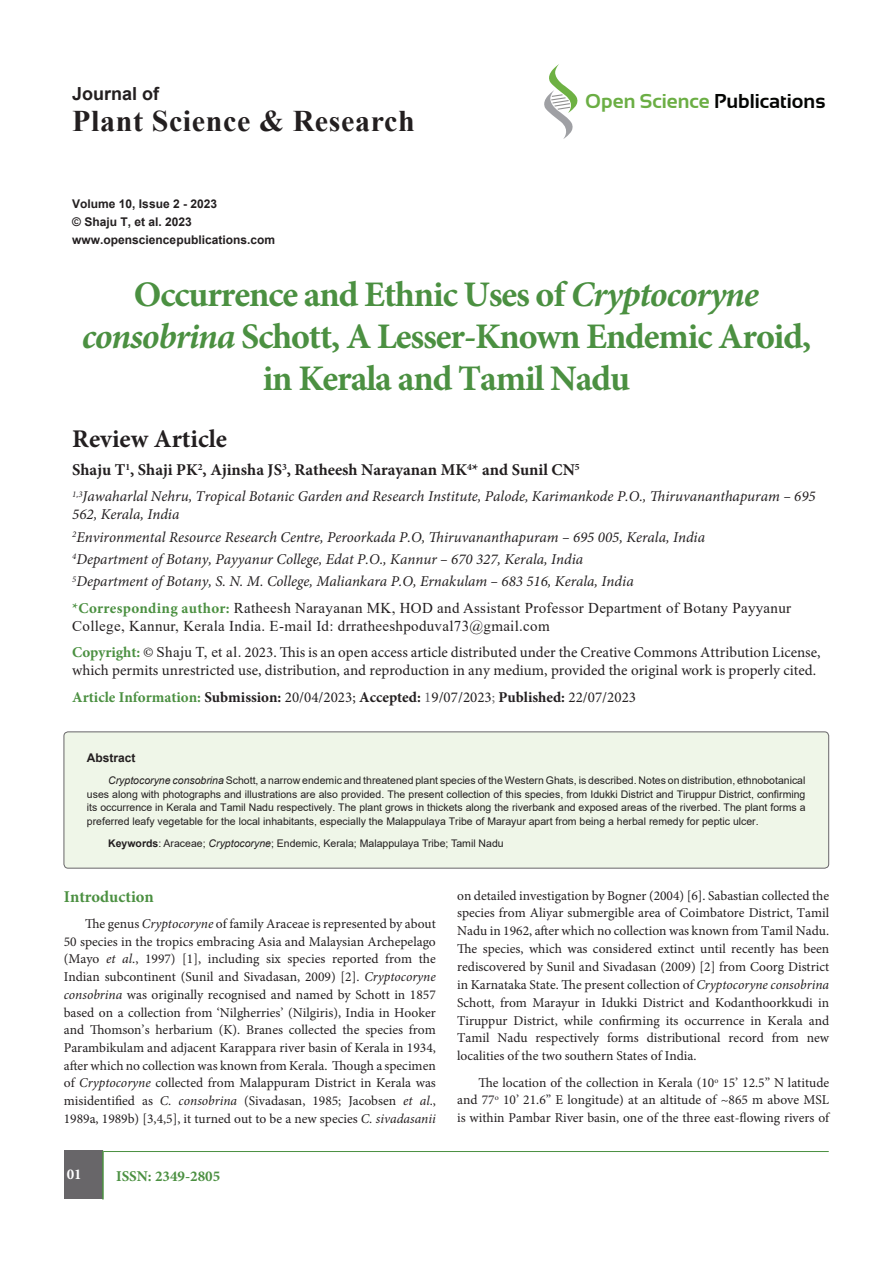
<style>
.page{position:relative;width:893px;height:1263px;background:#fff}
.page>*{position:absolute;margin:0;border:0;box-sizing:border-box;transform-origin:0 0}
.t1{font:700 36px/42px "Minion Pro";letter-spacing:-.03em;color:#4b9041;text-align:center}
.t2{font:700 30px "Times New Roman";letter-spacing:.02em;color:#231f20}
.t3{font:700 25.5px "Minion Pro";color:#231f20}
.t4{font:700 20.1px "Sansation";color:#040503}
.t5{font:700 18px "Arial";color:#231f20}
.t6{font:700 16.5px "Minion Pro";color:#231f20}
.t7{font:700 16.5px "Minion Pro";color:#4b9041}
.t8{font:italic 15px/22.2px "Minion Pro";color:#231f20}
.t9{font:15px/18px "Minion Pro";color:#231f20}
.t10{font:15px/18px "Times New Roman";letter-spacing:.02em;color:#231f20}
.t11{font:700 15px "Minion Pro";color:#231f20}
.t12{font:700 15px "Minion Pro";color:#4b9041}
.t13{font:700 15px "Minion Pro";color:#fff}
.t14{font:13.5px/17.9px "Minion Pro";color:#231f20;text-align:justify}
.t15{font:700 12px/18px "Arial";color:#231f20}
.t16{font:10.5px/13.5px "Arial";color:#231f20;text-align:justify}
.s1{color:#6bae44}
.s2{font-style:italic}
.s3{font-family:"Minion Pro";font-weight:700;color:#4b9041}
.s4{font-weight:700;color:#4b9041}
.s5{font-family:"Times New Roman"}
.s6{color:#4b9041}
.s7{font-weight:400}
.s8{font-weight:400;color:#686669}
.s9{font-weight:700}
</style>
<div class="page">
<svg style="left:544px;top:64px;width:34px;height:75px"></svg>
<div style="left:64px;top:1151px;width:38px;height:48px;background:#686669"></div>
<hr style="left:102px;top:1151px;width:2px;height:48px;background:#4b9041">
<hr style="left:103px;top:1151px;width:726px;height:1px;background:#4b9041">
<div style="left:64px;top:732px;width:765px;height:136px;background:#eff6e8;border-radius:4px"></div>
<div style="left:64px;top:731px;width:765px;height:137px;border:1px solid #686669;border-radius:4px"></div>
<h3 class="t5" style="left:72px;top:81px;width:89px">Journal of</h3>
<h2 class="t2" style="left:72px;top:99px;width:344px">Plant Science &amp; Research</h2>
<h3 class="t4" style="left:585px;top:90px;width:242px"><span class="s1">Open Science</span> Publications</h3>
<p class="t15" style="left:72px;top:195px;width:204px">Volume 10, Issue 2 - 2023<br>© Shaju T, et al. 2023 www.opensciencepublications.com</p>
<h1 class="t1" style="left:82px;top:273px;width:731px">Occurrence and Ethnic Uses of <span class="s2">Cryptocoryne consobrina</span> Schott, A Lesser-Known Endemic Aroid, in Kerala and Tamil Nadu</h1>
<h3 class="t3" style="left:72px;top:421px;width:156px">Review Article</h3>
<p class="t6" style="left:72px;top:458px;width:509px">Shaju T<sup>1</sup>, Shaji PK<sup>2</sup>, Ajinsha JS<sup>3</sup>, Ratheesh Narayanan MK<sup>4</sup>* and Sunil CN<sup>5</sup></p>
<p class="t8" style="left:72px;top:488px;width:745px;line-height:18px"><sup>1,3</sup>Jawaharlal Nehru, Tropical Botanic Garden and Research Institute, Palode, Karimankode P.O., Thiruvananthapuram – 695<br>562, Kerala, India</p>
<p class="t8" style="left:72px;top:526px;width:634px"><sup>2</sup>Environmental Resource Research Centre, Peroorkada P.O, Thiruvananthapuram – 695 005, Kerala, India<br><sup>4</sup>Department of Botany, Payyanur College, Edat P.O., Kannur – 670 327, Kerala, India<br><sup>5</sup>Department of Botany, S. N. M. College, Maliankara P.O, Ernakulam – 683 516, Kerala, India</p>
<p class="t10" style="left:72px;top:598px;width:720px"><span class="s3">*Corresponding author:</span> Ratheesh Narayanan MK, HOD and Assistant Professor Department of Botany Payyanur<br>College, Kannur, Kerala India. E-mail Id: drratheeshpoduval73@gmail.com</p>
<p class="t9" style="left:72px;top:643px;width:750px"><span class="s4">Copyright:</span> © <span class="s5">Shaju T, et al.</span> 2023. This is an open access article distributed under the Creative Commons Attribution License, which permits unrestricted use, distribution, and reproduction in any medium, provided the original work is properly cited.</p>
<p class="t11" style="left:72px;top:686px;width:565px"><span class="s6">Article Information:</span> Submission: <span class="s7">20/04/2023;</span> Accepted: <span class="s8">1</span><span class="s7">9/07/2023</span><span class="s8">;</span> Published: <span class="s7">22/07/2023</span></p>
<p class="t15" style="left:87px;top:749px;width:50px">Abstract</p>
<p class="t16" style="left:87px;top:774px;width:720px;text-indent:21px"><span class="s2">Cryptocoryne consobrina</span> Schott, a narrow endemic and threatened plant species of the Western Ghats, is described. Notes on distribution, ethnobotanical uses along with photographs and illustrations are also provided. The present collection of this species, from Idukki District and Tiruppur District, confirming its occurrence in Kerala and Tamil Nadu respectively. The plant grows in thickets along the riverbank and exposed areas of the riverbed. The plant forms a preferred leafy vegetable for the local inhabitants, especially the Malappulaya Tribe of Marayur apart from being a herbal remedy for peptic ulcer.</p>
<p class="t16" style="left:108px;top:836px;width:397px"><span class="s9">Keywords</span>: Araceae; <span class="s2">Cryptocoryne</span>; Endemic, Kerala; Malappulaya Tribe; Tamil Nadu</p>
<p class="t7" style="left:64px;top:885px;width:92px">Introduction</p>
<p class="t14" style="left:64px;top:915px;width:374px;text-indent:21px">The genus <span class="s2">Cryptocoryne</span> of family Araceae is represented by about 50 species in the tropics embracing Asia and Malaysian Archepelago (Mayo <span class="s2">et al</span>., 1997) [1], including six species reported from the Indian subcontinent (Sunil and Sivadasan, 2009) [2]. <span class="s2">Cryptocoryne consobrina</span> was originally recognised and named by Schott in 1857 based on a collection from ‘Nilgherries’ (Nilgiris), India in Hooker and Thomson’s herbarium (K). Branes collected the species from Parambikulam and adjacent Karappara river basin of Kerala in 1934, after which no collection was known from Kerala. Though a specimen of <span class="s2">Cryptocoryne</span> collected from Malappuram District in Kerala was misidentified as <span class="s2">C. consobrina</span> (Sivadasan, 1985; Jacobsen <span class="s2">et al</span>., 1989a, 1989b) [3,4,5], it turned out to be a new species <span class="s2">C. sivadasanii</span></p>
<p class="t13" style="left:67px;top:1164px;width:16px">01</p>
<p class="t12" style="left:116px;top:1166px;width:106px">ISSN: 2349-2805</p>
<p class="t14" style="left:457px;top:886px;width:374px">on detailed investigation by Bogner (2004) [6]. Sabastian collected the species from Aliyar submergible area of Coimbatore District, Tamil Nadu in 1962, after which no collection was known from Tamil Nadu.<br>The species, which was considered extinct until recently has been rediscovered by Sunil and Sivadasan (2009) [2] from Coorg District in Karnataka State. The present collection of <span class="s2">Cryptocoryne consobrina </span>Schott, from Marayur in Idukki District and Kodanthoorkkudi in Tiruppur District, while confirming its occurrence in Kerala and Tamil Nadu respectively forms distributional record from new localities of the two southern States of India.</p>
<p class="t14" style="left:457px;top:1073px;width:375px;text-indent:21px">The location of the collection in Kerala (10<sup>o</sup> 15’ 12.5” N latitude and 77<sup>o</sup> 10’ 21.6” E longitude) at an altitude of ~865 m above MSL is within Pambar River basin, one of the three east-flowing rivers of</p>
</div>
